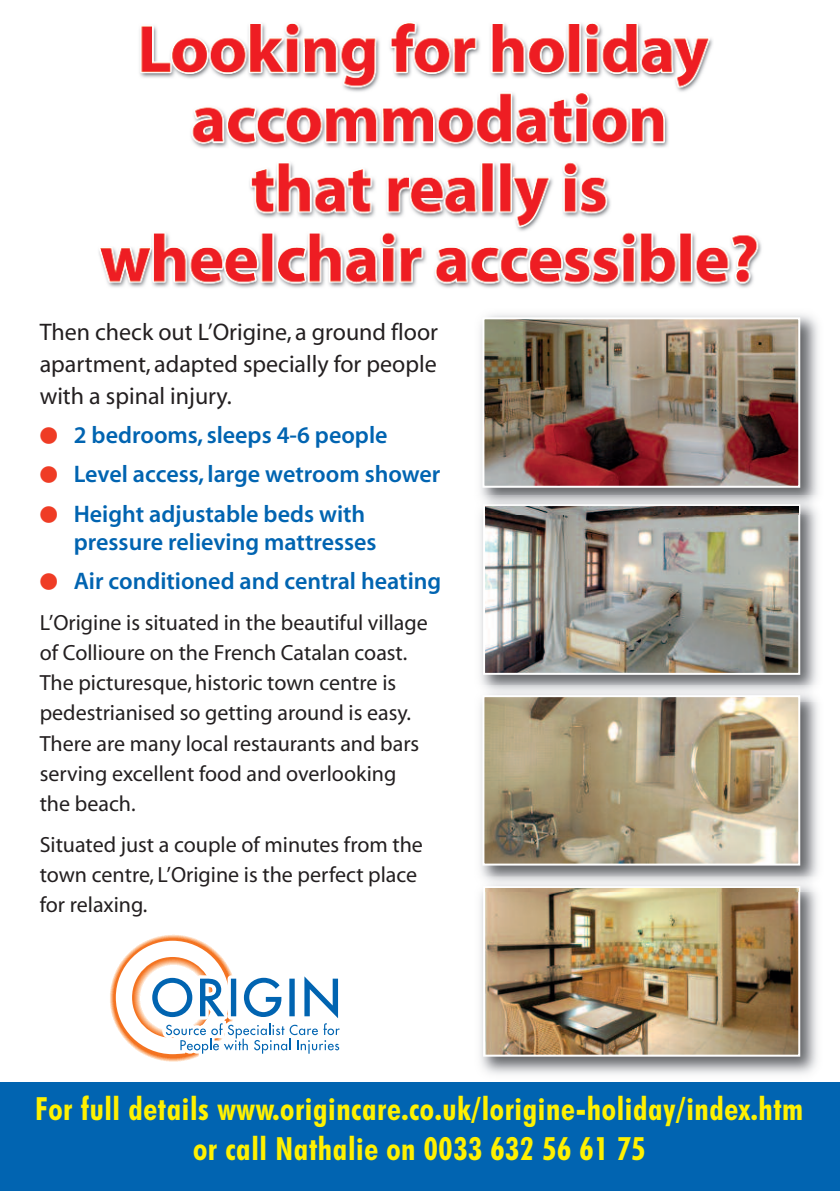
<style>
.page{position:relative;width:840px;height:1191px;background:#fff}
.page>*{position:absolute;margin:0;border:0;box-sizing:border-box;transform-origin:0 0}
.t1{font:700 condensed 32px/40px "Futura BT";letter-spacing:.02em;color:#fff101;text-align:center}
.t2{font:24px/28px "Myriad Semi Bold Norm";color:#0164b1}
.t3{font:24px/32px "Myriad";color:#231f20;text-align:justify}
.t4{font:22px/30px "Myriad";color:#231f20}
.s1{color:#ef3c25}
</style>
<div class="page">
<img style="left:99px;top:23px;width:663px;height:265px">
<div style="left:0;top:1082px;width:839px;height:109px;background:#0164b1"></div>
<img style="left:480px;top:314px;width:338px;height:372px">
<img style="left:486px;top:514px;width:310px;height:158px">
<div style="left:483px;top:504px;width:316px;height:171px;border:2px solid #fff"></div>
<img style="left:480px;top:495px;width:338px;height:19px">
<img style="left:483px;top:504px;width:316px;height:10px">
<img style="left:485px;top:506px;width:312px;height:8px">
<img style="left:485px;top:320px;width:311px;height:165px">
<div style="left:482px;top:317px;width:317px;height:171px;border:2px solid #fff"></div>
<img style="left:480px;top:892px;width:338px;height:183px">
<img style="left:486px;top:892px;width:310px;height:161px">
<div style="left:483px;top:886px;width:316px;height:170px;border:2px solid #fff"></div>
<img style="left:480px;top:701px;width:338px;height:176px">
<img style="left:483px;top:886px;width:316px;height:6px">
<img style="left:485px;top:888px;width:312px;height:4px">
<img style="left:485px;top:698px;width:311px;height:164px">
<div style="left:482px;top:695px;width:317px;height:170px;border:2px solid #fff"></div>
<svg style="left:107px;top:932px;width:130px;height:130px"></svg>
<svg style="left:116px;top:940px;width:224px;height:122px"></svg>
<p class="t3" style="left:40px;top:318px;width:399px">Then check out L’Origine, a ground floor apartment, adapted specially for people with a spinal injury.</p>
<p class="t2" style="left:40px;top:423px;width:349px"><span class="s1">●</span> 2 bedrooms, sleeps 4-6 people</p>
<p class="t2" style="left:40px;top:462px;width:402px"><span class="s1">●</span> Level access, large wetroom shower</p>
<p class="t2" style="left:74px;top:502px;width:304px;text-indent:-34px"><span class="s1">●</span> Height adjustable beds with pressure relieving mattresses</p>
<p class="t2" style="left:40px;top:569px;width:403px"><span class="s1">●</span> Air conditioned and central heating</p>
<p class="t4" style="left:40px;top:610px;width:389px">L’Origine is situated in the beautiful village of Collioure on the French Catalan coast.<br>The picturesque, historic town centre is pedestrianised so getting around is easy.<br>There are many local restaurants and bars serving excellent food and overlooking the beach.</p>
<p class="t4" style="left:40px;top:831px;width:384px">Situated just a couple of minutes from the town centre, L’Origine is the perfect place for relaxing.</p>
<h1 class="t1" style="left:35px;top:1091px;width:769px">For full details www.origincare.co.uk/lorigine-holiday/index.htm or call Nathalie on 0033 632 56 61 75</h1>
</div>
